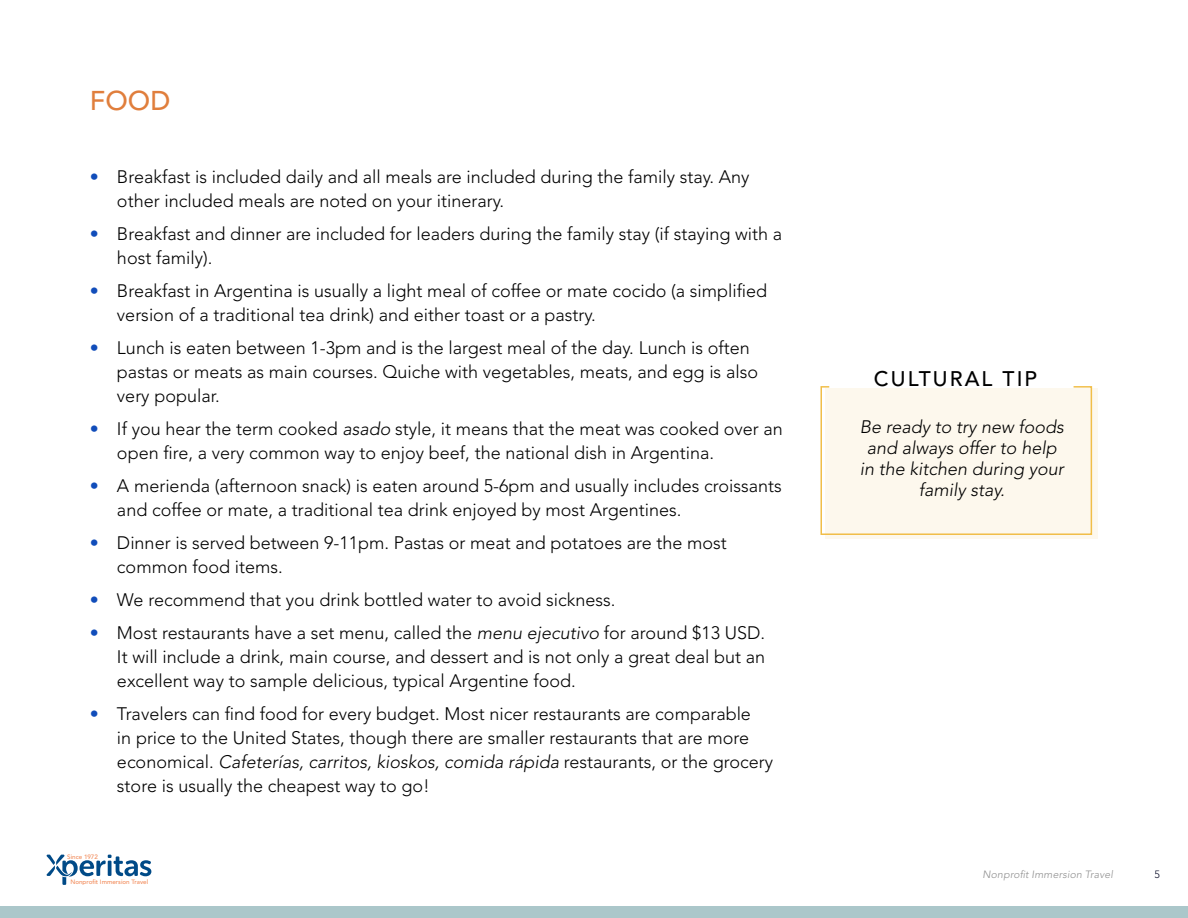
<style>
.page{position:relative;width:1188px;height:918px;background:#fff}
.page>*{position:absolute;margin:0;border:0;box-sizing:border-box;transform-origin:0 0}
.t1{font:500 27px "Avenir LT Std";color:#e07e3c}
.t2{font:500 21px "Avenir LT Std";letter-spacing:.1em;color:#000}
.t3{font:300 18px/24px "Avenir LT Std";color:#000}
.t4{font:italic 300 18px/21px "Avenir LT Std";color:#000;text-align:center}
.t5{font:italic 300 10.5px "Avenir LT Std";letter-spacing:.02em;color:#8f8f8f}
.t6{font:300 10.5px "Avenir LT Std";color:#030521}
.t7{font:500 6.3px "Avenir LT Std";color:#f28b5a}
.s1{color:#114dba}
.s2{font-style:italic}
</style>
<div class="page">
<div style="left:0;top:906px;width:1188px;height:12px;background:#abc7ca"></div>
<svg style="left:47px;top:855px;width:104px;height:30px"></svg>
<div style="left:826px;top:388px;width:272px;height:150px;background:#fdf8ed"></div>
<svg style="left:820px;top:386px;width:273px;height:150px"></svg>
<p class="t1" style="left:90px;top:85px;width:82px">FOOD</p>
<p class="t3" style="left:117px;top:165px;width:634px;text-indent:-27px"><span class="s1">•</span> Breakfast is included daily and all meals are included during the family stay. Any other included meals are noted on your itinerary.</p>
<p class="t3" style="left:117px;top:222px;width:667px;text-indent:-27px"><span class="s1">•</span> Breakfast and dinner are included for leaders during the family stay (if staying with a host family).</p>
<p class="t3" style="left:117px;top:279px;width:652px;text-indent:-27px"><span class="s1">•</span> Breakfast in Argentina is usually a light meal of coffee or mate cocido (a simplified version of a traditional tea drink) and either toast or a pastry.</p>
<p class="t3" style="left:117px;top:336px;width:643px;text-indent:-27px"><span class="s1">•</span> Lunch is eaten between 1-3pm and is the largest meal of the day. Lunch is often pastas or meats as main courses. Quiche with vegetables, meats, and egg is also very popular.</p>
<p class="t3" style="left:117px;top:417px;width:667px;text-indent:-27px"><span class="s1">•</span> If you hear the term cooked <span class="s2">asado</span> style, it means that the meat was cooked over an open fire, a very common way to enjoy beef, the national dish in Argentina.</p>
<p class="t3" style="left:117px;top:474px;width:666px;text-indent:-27px"><span class="s1">•</span> A merienda (afternoon snack) is eaten around 5-6pm and usually includes croissants and coffee or mate, a traditional tea drink enjoyed by most Argentines.</p>
<p class="t3" style="left:117px;top:531px;width:611px;text-indent:-27px"><span class="s1">•</span> Dinner is served between 9-11pm. Pastas or meat and potatoes are the most common food items.</p>
<p class="t3" style="left:90px;top:588px;width:527px"><span class="s1">•</span> We recommend that you drink bottled water to avoid sickness.</p>
<p class="t3" style="left:117px;top:621px;width:650px;text-align:justify;text-indent:-27px"><span class="s1">•</span> Most restaurants have a set menu, called the <span class="s2">menu ejecutivo</span> for around $13 USD.<br>It will include a drink, main course, and dessert and is not only a great deal but an excellent way to sample delicious, typical Argentine food.</p>
<p class="t3" style="left:117px;top:702px;width:658px;text-indent:-27px"><span class="s1">•</span> Travelers can find food for every budget. Most nicer restaurants are comparable<br>in price to the United States, though there are smaller restaurants that are more economical. <span class="s2">Cafeterías, carritos, kioskos, comida rápida</span> restaurants, or the grocery store is usually the cheapest way to go!</p>
<p class="t7" style="left:67px;top:853px;width:32px">Since 1972</p>
<p class="t7" style="left:70px;top:878px;width:79px">Nonprofit Immersion Travel</p>
<p class="t2" style="left:874px;top:367px;width:165px">CULTURAL TIP</p>
<p class="t4" style="left:860px;top:417px;width:206px">Be ready to try new foods and always offer to help in the kitchen during your family stay.</p>
<p class="t5" style="left:982px;top:868px;width:132px">Nonprofit Immersion Travel</p>
<p class="t6" style="left:1155px;top:868px;width:7px">5</p>
</div>
